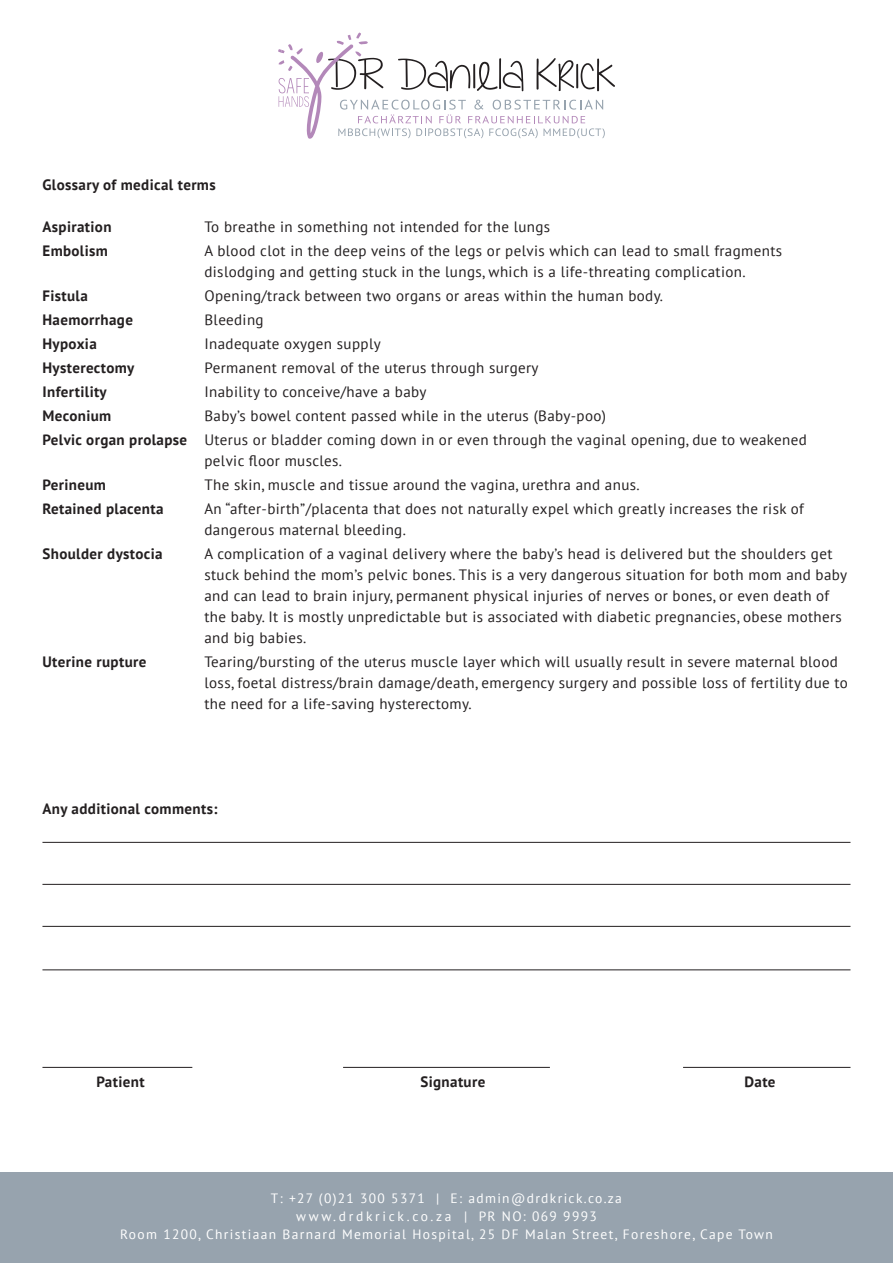
<style>
.page{position:relative;width:893px;height:1263px;background:#fff}
.page>*{position:absolute;margin:0;border:0;box-sizing:border-box;transform-origin:0 0}
.t1{font:15px/21px "PT Sans";letter-spacing:.025em;color:#231f20}
.t2{font:700 15px "PT Sans";letter-spacing:.025em;color:#231f20}
.t3{font:13.5px/18px "PT Sans";letter-spacing:.1em;color:#fff;text-align:center}
.s1{font-weight:700}
</style>
<div class="page">
<div style="left:0;top:1172px;width:893px;height:91px;background:#97a3ae"></div>
<svg style="left:278px;top:32px;width:337px;height:107px"></svg>
<hr style="left:42px;top:1067px;width:150px;height:1px;background:#231f20">
<hr style="left:343px;top:1067px;width:207px;height:1px;background:#231f20">
<hr style="left:683px;top:1067px;width:167px;height:1px;background:#231f20">
<hr style="left:42px;top:969px;width:808px;height:1px;background:#231f20">
<hr style="left:42px;top:926px;width:808px;height:1px;background:#231f20">
<hr style="left:42px;top:884px;width:808px;height:1px;background:#231f20">
<hr style="left:42px;top:842px;width:808px;height:1px;background:#231f20">
<p class="t2" style="left:42px;top:175px;width:175px">Glossary of medical terms</p>
<p class="t2" style="left:42px;top:217px;width:71px">Aspiration</p>
<p class="t1" style="left:204px;top:216px;width:347px">To breathe in something not intended for the lungs</p>
<p class="t2" style="left:42px;top:241px;width:67px">Embolism</p>
<p class="t1" style="left:204px;top:240px;width:579px">A blood clot in the deep veins of the legs or pelvis which can lead to small fragments dislodging and getting stuck in the lungs, which is a life-threating complication.</p>
<p class="t2" style="left:42px;top:286px;width:47px">Fistula</p>
<p class="t1" style="left:204px;top:285px;width:460px">Opening/track between two organs or areas within the human body.</p>
<p class="t2" style="left:42px;top:310px;width:92px">Haemorrhage</p>
<p class="t1" style="left:204px;top:309px;width:61px">Bleeding</p>
<p class="t2" style="left:42px;top:334px;width:56px">Hypoxia</p>
<p class="t1" style="left:204px;top:333px;width:178px">Inadequate oxygen supply</p>
<p class="t2" style="left:42px;top:358px;width:93px">Hysterectomy</p>
<p class="t1" style="left:204px;top:357px;width:336px">Permanent removal of the uterus through surgery</p>
<p class="t2" style="left:42px;top:382px;width:66px">Infertility</p>
<p class="t1" style="left:204px;top:381px;width:223px">Inability to conceive/have a baby</p>
<p class="t2" style="left:42px;top:406px;width:70px">Meconium</p>
<p class="t1" style="left:42px;top:403px;width:766px;line-height:24px;text-indent:162px">Baby’s bowel content passed while in the uterus (Baby-poo)<br><span class="s1">Pelvic organ prolapse</span> Uterus or bladder coming down in or even through the vaginal opening, due to weakened</p>
<p class="t1" style="left:204px;top:450px;width:139px">pelvic floor muscles.</p>
<p class="t2" style="left:42px;top:475px;width:65px">Perineum</p>
<p class="t1" style="left:204px;top:474px;width:437px">The skin, muscle and tissue around the vagina, urethra and anus.</p>
<p class="t2" style="left:42px;top:499px;width:122px">Retained placenta</p>
<p class="t1" style="left:204px;top:498px;width:601px">An “after-birth”/placenta that does not naturally expel which greatly increases the risk of dangerous maternal bleeding.</p>
<p class="t2" style="left:42px;top:544px;width:122px">Shoulder dystocia</p>
<p class="t1" style="left:204px;top:543px;width:644px">A complication of a vaginal delivery where the baby’s head is delivered but the shoulders get stuck behind the mom’s pelvic bones. This is a very dangerous situation for both mom and baby and can lead to brain injury, permanent physical injuries of nerves or bones, or even death of the baby. It is mostly unpredictable but is associated with diabetic pregnancies, obese mothers and big babies.</p>
<p class="t2" style="left:42px;top:652px;width:105px">Uterine rupture</p>
<p class="t1" style="left:204px;top:651px;width:645px">Tearing/bursting of the uterus muscle layer which will usually result in severe maternal blood loss, foetal distress/brain damage/death, emergency surgery and possible loss of fertility due to the need for a life-saving hysterectomy.</p>
<p class="t2" style="left:42px;top:799px;width:176px">Any additional comments:</p>
<p class="t2" style="left:96px;top:1072px;width:50px">Patient</p>
<p class="t2" style="left:420px;top:1072px;width:66px">Signature</p>
<p class="t2" style="left:744px;top:1072px;width:33px">Date</p>
<p class="t3" style="left:120px;top:1189px;width:654px">T: +27 (0)21 300 5371 | E: admin@drdkrick.co.za<br>www.drdkrick.co.za | PR NO: 069 9993<br>Room 1200, Christiaan Barnard Memorial Hospital, 25 DF Malan Street, Foreshore, Cape Town</p>
</div>
